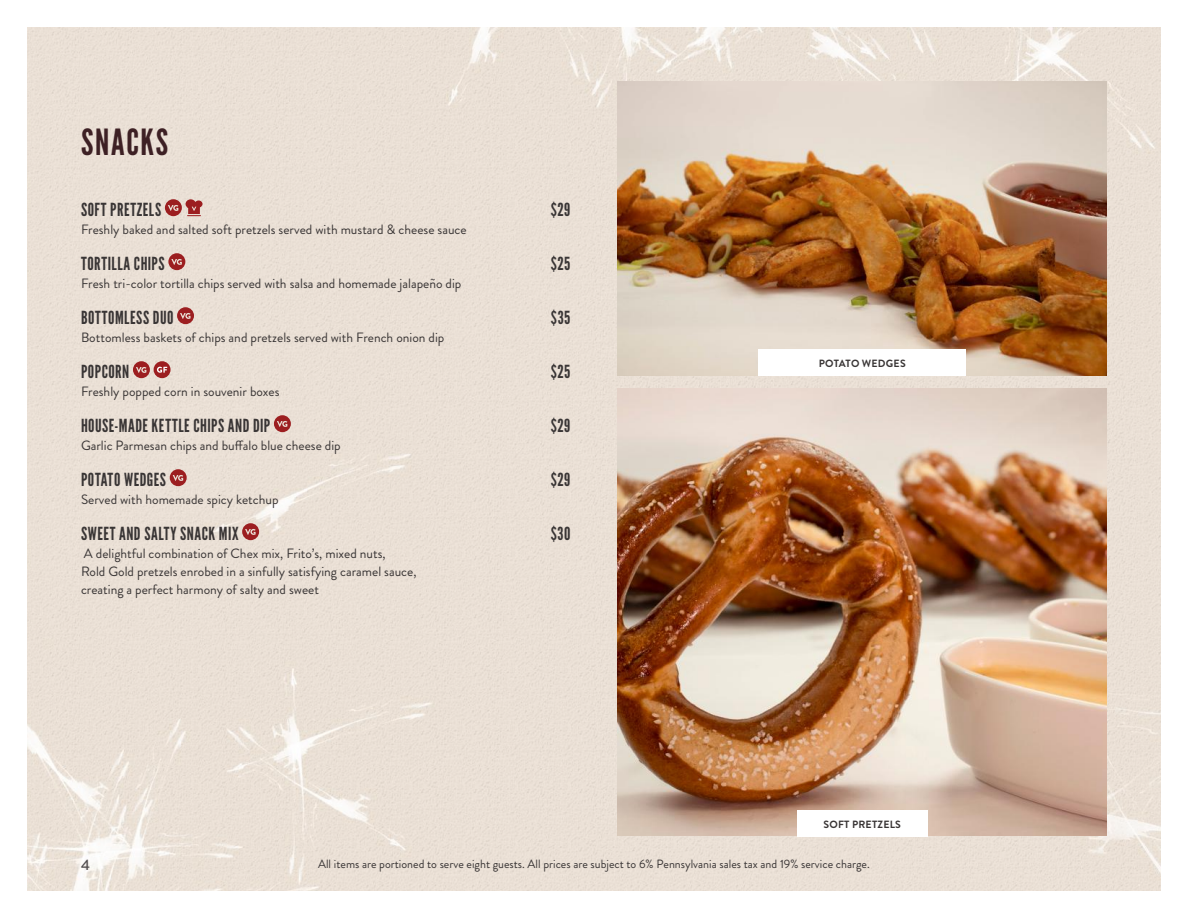
<style>
.page{position:relative;width:1188px;height:918px;background:#fff}
.page>*{position:absolute;margin:0;border:0;box-sizing:border-box;transform-origin:0 0}
.t1{font:36px "League Gothic";letter-spacing:.05em;color:#3d2024}
.t2{font:18px "League Gothic";letter-spacing:.03em;color:#393535}
.t3{font:500 15px "Brandon Grotesque";color:#4e4b4c}
.t4{font:13.5px/18px "Brandon Grotesque";color:#393535}
.t5{font:12px "Brandon Grotesque";color:#393535}
.t6{font:700 10.5px "Brandon Grotesque";letter-spacing:.02em;color:#393535}
</style>
<div class="page">
<div style="left:27px;top:27px;width:1134px;height:864px;background:#eae0d6"></div>
<img style="left:618px;top:389px;width:489px;height:447px">
<img style="left:618px;top:81px;width:489px;height:294px">
<svg style="left:165px;top:199px;width:38px;height:17px"></svg>
<svg style="left:168px;top:253px;width:17px;height:17px"></svg>
<svg style="left:177px;top:307px;width:17px;height:17px"></svg>
<svg style="left:133px;top:361px;width:17px;height:17px"></svg>
<svg style="left:154px;top:361px;width:17px;height:17px"></svg>
<svg style="left:157px;top:367px;width:10px;height:6px"></svg>
<svg style="left:274px;top:415px;width:17px;height:17px"></svg>
<svg style="left:170px;top:469px;width:17px;height:17px"></svg>
<svg style="left:242px;top:523px;width:17px;height:17px"></svg>
<div style="left:759px;top:350px;width:207px;height:26px;background:#fff"></div>
<div style="left:797px;top:811px;width:131px;height:26px;background:#fff"></div>
<h1 class="t1" style="left:81px;top:121px;width:89px">SNACKS</h1>
<h2 class="t2" style="left:81px;top:199px;width:82px">SOFT PRETZELS</h2>
<h2 class="t2" style="left:551px;top:199px;width:21px">$29</h2>
<p class="t4" style="left:81px;top:221px;width:387px">Freshly baked and salted soft pretzels served with mustard &amp; cheese sauce</p>
<h2 class="t2" style="left:81px;top:253px;width:85px">TORTILLA CHIPS</h2>
<h2 class="t2" style="left:551px;top:253px;width:21px">$25</h2>
<p class="t4" style="left:81px;top:275px;width:382px">Fresh tri-color tortilla chips served with salsa and homemade jalapeño dip</p>
<h2 class="t2" style="left:81px;top:307px;width:94px">BOTTOMLESS DUO</h2>
<h2 class="t2" style="left:551px;top:307px;width:21px">$35</h2>
<p class="t4" style="left:81px;top:329px;width:365px">Bottomless baskets of chips and pretzels served with French onion dip</p>
<h2 class="t2" style="left:81px;top:361px;width:50px">POPCORN</h2>
<h2 class="t2" style="left:551px;top:361px;width:21px">$25</h2>
<p class="t4" style="left:81px;top:383px;width:200px">Freshly popped corn in souvenir boxes</p>
<h2 class="t2" style="left:81px;top:415px;width:191px">HOUSE-MADE KETTLE CHIPS AND DIP</h2>
<h2 class="t2" style="left:551px;top:415px;width:21px">$29</h2>
<p class="t4" style="left:81px;top:437px;width:261px">Garlic Parmesan chips and buffalo blue cheese dip</p>
<h2 class="t2" style="left:81px;top:469px;width:87px">POTATO WEDGES</h2>
<h2 class="t2" style="left:551px;top:469px;width:21px">$29</h2>
<p class="t4" style="left:81px;top:491px;width:199px">Served with homemade spicy ketchup</p>
<h2 class="t2" style="left:81px;top:523px;width:159px">SWEET AND SALTY SNACK MIX</h2>
<h2 class="t2" style="left:551px;top:523px;width:21px">$30</h2>
<p class="t4" style="left:81px;top:545px;width:337px">A delightful combination of Chex mix, Frito’s, mixed nuts,<br>Rold Gold pretzels enrobed in a sinfully satisfying caramel sauce, creating a perfect harmony of salty and sweet</p>
<p class="t6" style="left:819px;top:356px;width:88px">POTATO WEDGES</p>
<p class="t6" style="left:824px;top:817px;width:79px">SOFT PRETZELS</p>
<p class="t3" style="left:81px;top:854px;width:10px">4</p>
<p class="t5" style="left:318px;top:856px;width:553px">All items are portioned to serve eight guests. All prices are subject to 6% Pennsylvania sales tax and 19% service charge.</p>
</div>
